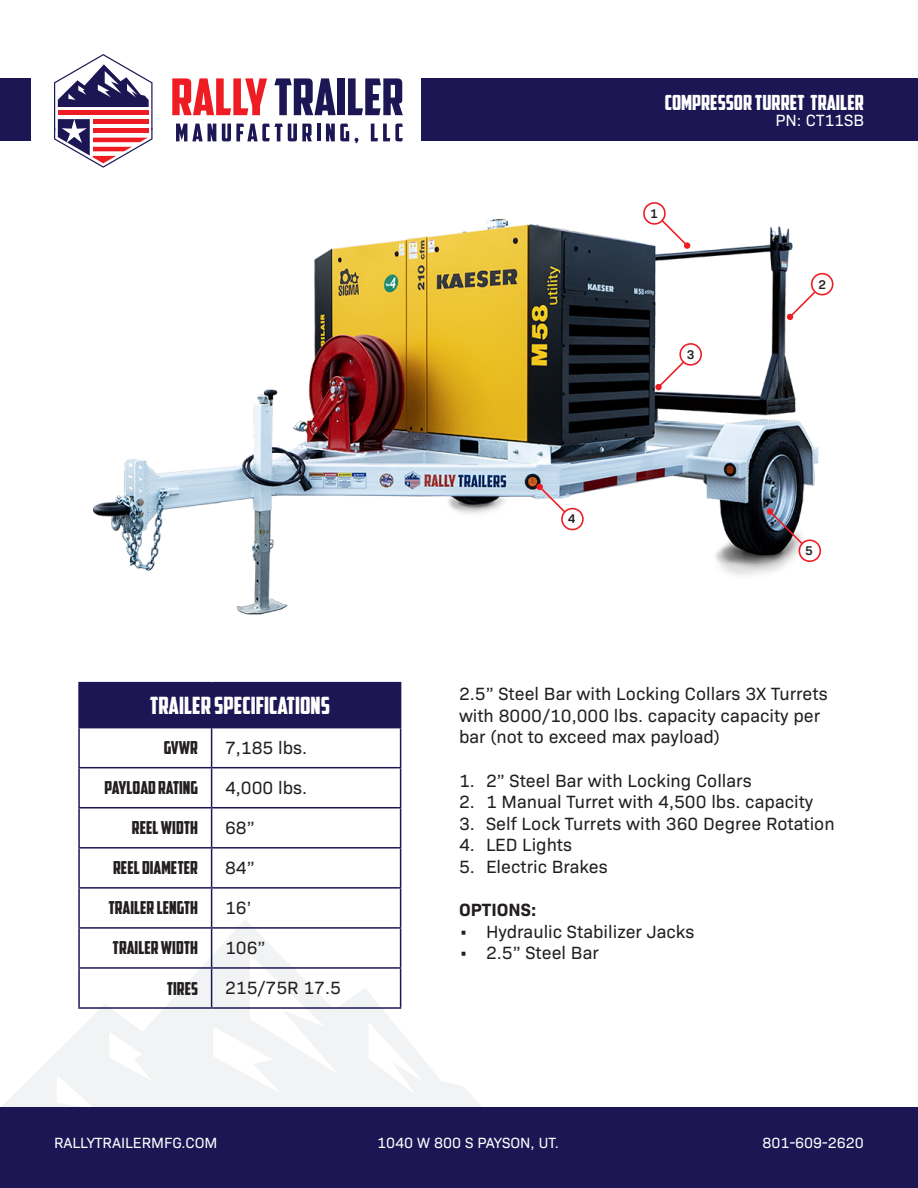
<style>
.page{position:relative;width:918px;height:1188px;background:#fff}
.page>*{position:absolute;margin:0;border:0;box-sizing:border-box;transform-origin:0 0}
.t1{font:24px "American Captain";color:#fff}
.t2{font:21px "American Captain";color:#fff}
.t3{font:18px/21.6px "Bio Sans";color:#231f20}
.t4{font:18px "American Captain";color:#231f20}
.t5{font:700 18px "Bio Sans";color:#231f20}
.t6{font:16.5px "Bio Sans";color:#fff}
.t7{font:15px "Bio Sans";color:#fff}
.t8{font:600 12.75px "Bio Sans";color:#231f20}
</style>
<div class="page">
<svg style="left:2px;top:919px;width:479px;height:188px"></svg>
<div style="left:0;top:1107px;width:918px;height:81px;background:#1d1654"></div>
<svg style="left:172px;top:78px;width:95px;height:37px"></svg>
<svg style="left:274px;top:78px;width:62px;height:37px"></svg>
<div style="left:338px;top:78px;width:7px;height:37px;background:#1d1654"></div>
<svg style="left:348px;top:78px;width:55px;height:37px"></svg>
<svg style="left:54px;top:54px;width:99px;height:114px"></svg>
<svg style="left:176px;top:124px;width:40px;height:17px"></svg>
<svg style="left:222px;top:124px;width:90px;height:17px"></svg>
<hr style="left:317px;top:124px;width:4px;height:17px;background:#1d1654">
<svg style="left:326px;top:124px;width:23px;height:17px"></svg>
<svg style="left:355px;top:138px;width:3px;height:5px"></svg>
<svg style="left:371px;top:124px;width:32px;height:17px"></svg>
<div style="left:422px;top:78px;width:496px;height:63px;background:#1d1654"></div>
<div style="left:0;top:78px;width:30px;height:63px;background:#1d1654"></div>
<img style="left:93px;top:202px;width:741px;height:413px">
<svg style="left:537px;top:484px;width:30px;height:30px"></svg>
<div style="left:561px;top:508px;width:23px;height:22px;border:2px solid #ee1d23;border-radius:50%"></div>
<svg style="left:660px;top:218px;width:29px;height:30px"></svg>
<div style="left:684px;top:242px;width:6px;height:7px;background:#ee1d23;border-radius:50%"></div>
<div style="left:643px;top:202px;width:23px;height:23px;border:2px solid #ee1d23;border-radius:50%"></div>
<svg style="left:787px;top:290px;width:30px;height:30px"></svg>
<div style="left:811px;top:273px;width:22px;height:22px;border:2px solid #ee1d23;border-radius:50%"></div>
<svg style="left:656px;top:360px;width:30px;height:29px"></svg>
<div style="left:655px;top:384px;width:7px;height:6px;background:#ee1d23;border-radius:50%"></div>
<div style="left:679px;top:343px;width:23px;height:23px;border:2px solid #ee1d23;border-radius:50%"></div>
<svg style="left:768px;top:509px;width:36px;height:37px"></svg>
<div style="left:767px;top:508px;width:6px;height:7px;background:#ee1d23;border-radius:50%"></div>
<div style="left:799px;top:539px;width:22px;height:23px;border:2px solid #ee1d23;border-radius:50%"></div>
<div style="left:79px;top:683px;width:322px;height:45px;background:#1d1654"></div>
<hr style="left:78px;top:682px;width:134px;height:1px;background:#1d1654">
<hr style="left:78px;top:683px;width:2px;height:44px;background:#1d1654">
<hr style="left:212px;top:682px;width:189px;height:1px;background:#1d1654">
<hr style="left:78px;top:727px;width:134px;height:1px;background:#1d1654">
<hr style="left:78px;top:728px;width:2px;height:39px;background:#1d1654">
<hr style="left:211px;top:728px;width:1px;height:39px;background:#1d1654">
<hr style="left:400px;top:728px;width:1px;height:39px;background:#1d1654">
<hr style="left:78px;top:767px;width:134px;height:1px;background:#1d1654">
<hr style="left:78px;top:768px;width:2px;height:39px;background:#1d1654">
<hr style="left:212px;top:767px;width:189px;height:1px;background:#1d1654">
<hr style="left:211px;top:768px;width:1px;height:39px;background:#1d1654">
<hr style="left:400px;top:768px;width:1px;height:39px;background:#1d1654">
<hr style="left:78px;top:807px;width:134px;height:2px;background:#1d1654">
<hr style="left:78px;top:809px;width:2px;height:38px;background:#1d1654">
<hr style="left:212px;top:807px;width:189px;height:2px;background:#1d1654">
<hr style="left:211px;top:809px;width:1px;height:38px;background:#1d1654">
<hr style="left:400px;top:809px;width:1px;height:38px;background:#1d1654">
<hr style="left:78px;top:847px;width:134px;height:2px;background:#1d1654">
<hr style="left:78px;top:849px;width:2px;height:38px;background:#1d1654">
<hr style="left:212px;top:847px;width:189px;height:2px;background:#1d1654">
<hr style="left:211px;top:849px;width:1px;height:38px;background:#1d1654">
<hr style="left:400px;top:849px;width:1px;height:38px;background:#1d1654">
<hr style="left:78px;top:887px;width:134px;height:2px;background:#1d1654">
<hr style="left:78px;top:889px;width:2px;height:38px;background:#1d1654">
<hr style="left:212px;top:887px;width:189px;height:2px;background:#1d1654">
<hr style="left:211px;top:889px;width:1px;height:38px;background:#1d1654">
<hr style="left:400px;top:889px;width:1px;height:38px;background:#1d1654">
<hr style="left:78px;top:927px;width:134px;height:2px;background:#1d1654">
<hr style="left:78px;top:929px;width:2px;height:38px;background:#1d1654">
<hr style="left:212px;top:927px;width:189px;height:2px;background:#1d1654">
<hr style="left:211px;top:929px;width:1px;height:38px;background:#1d1654">
<hr style="left:400px;top:929px;width:1px;height:38px;background:#1d1654">
<hr style="left:78px;top:967px;width:134px;height:2px;background:#1d1654">
<hr style="left:78px;top:969px;width:2px;height:38px;background:#1d1654">
<hr style="left:212px;top:967px;width:189px;height:2px;background:#1d1654">
<hr style="left:211px;top:969px;width:1px;height:38px;background:#1d1654">
<hr style="left:400px;top:969px;width:1px;height:38px;background:#1d1654">
<hr style="left:78px;top:1007px;width:134px;height:2px;background:#1d1654">
<hr style="left:212px;top:1007px;width:189px;height:2px;background:#1d1654">
<p class="t2" style="left:665px;top:89px;width:201px">COMPRESSOR TURRET TRAILER</p>
<p class="t6" style="left:776px;top:108px;width:90px">PN: CT11SB</p>
<p class="t1" style="left:150px;top:691px;width:182px">TRAILER SPECIFICATIONS</p>
<p class="t4" style="left:164px;top:737px;width:36px">GVWR</p>
<p class="t3" style="left:225px;top:735px;width:84px">7,185 lbs.</p>
<p class="t4" style="left:105px;top:777px;width:95px">PAYLOAD RATING</p>
<p class="t3" style="left:225px;top:775px;width:84px">4,000 lbs.</p>
<p class="t4" style="left:132px;top:817px;width:68px">REEL WIDTH</p>
<p class="t3" style="left:225px;top:815px;width:31px">68”</p>
<p class="t4" style="left:113px;top:857px;width:86px">REEL DIAMETER</p>
<p class="t3" style="left:225px;top:856px;width:31px">84”</p>
<p class="t4" style="left:108px;top:897px;width:91px">TRAILER LENGTH</p>
<p class="t3" style="left:225px;top:896px;width:28px">16’</p>
<p class="t4" style="left:113px;top:937px;width:87px">TRAILER WIDTH</p>
<p class="t3" style="left:225px;top:936px;width:42px">106”</p>
<p class="t4" style="left:167px;top:977px;width:33px">TIRES</p>
<p class="t3" style="left:225px;top:976px;width:117px">215/75R 17.5</p>
<p class="t8" style="left:568px;top:509px;width:9px">4</p>
<p class="t8" style="left:650px;top:204px;width:9px">1</p>
<p class="t8" style="left:687px;top:345px;width:9px">3</p>
<p class="t8" style="left:818px;top:275px;width:9px">2</p>
<p class="t8" style="left:805px;top:541px;width:9px">5</p>
<p class="t3" style="left:459px;top:682px;width:370px">2.5” Steel Bar with Locking Collars 3X Turrets with 8000/10,000 lbs. capacity capacity per bar (not to exceed max payload)</p>
<p class="t3" style="left:459px;top:768px;width:294px">1. 2” Steel Bar with Locking Collars</p>
<p class="t3" style="left:459px;top:790px;width:356px">2. 1 Manual Turret with 4,500 lbs. capacity</p>
<p class="t3" style="left:459px;top:811px;width:377px">3. Self Lock Turrets with 360 Degree Rotation</p>
<p class="t3" style="left:459px;top:833px;width:115px">4. LED Lights</p>
<p class="t3" style="left:459px;top:854px;width:150px">5. Electric Brakes</p>
<p class="t5" style="left:459px;top:896px;width:79px">OPTIONS:</p>
<p class="t3" style="left:459px;top:919px;width:237px">• Hydraulic Stabilizer Jacks</p>
<p class="t3" style="left:459px;top:941px;width:141px">• 2.5” Steel Bar</p>
<p class="t7" style="left:54px;top:1131px;width:165px">RALLYTRAILERMFG.COM</p>
<p class="t7" style="left:377px;top:1132px;width:183px">1040 W 800 S PAYSON, UT.</p>
<p class="t7" style="left:763px;top:1131px;width:103px">801-609-2620</p>
</div>
